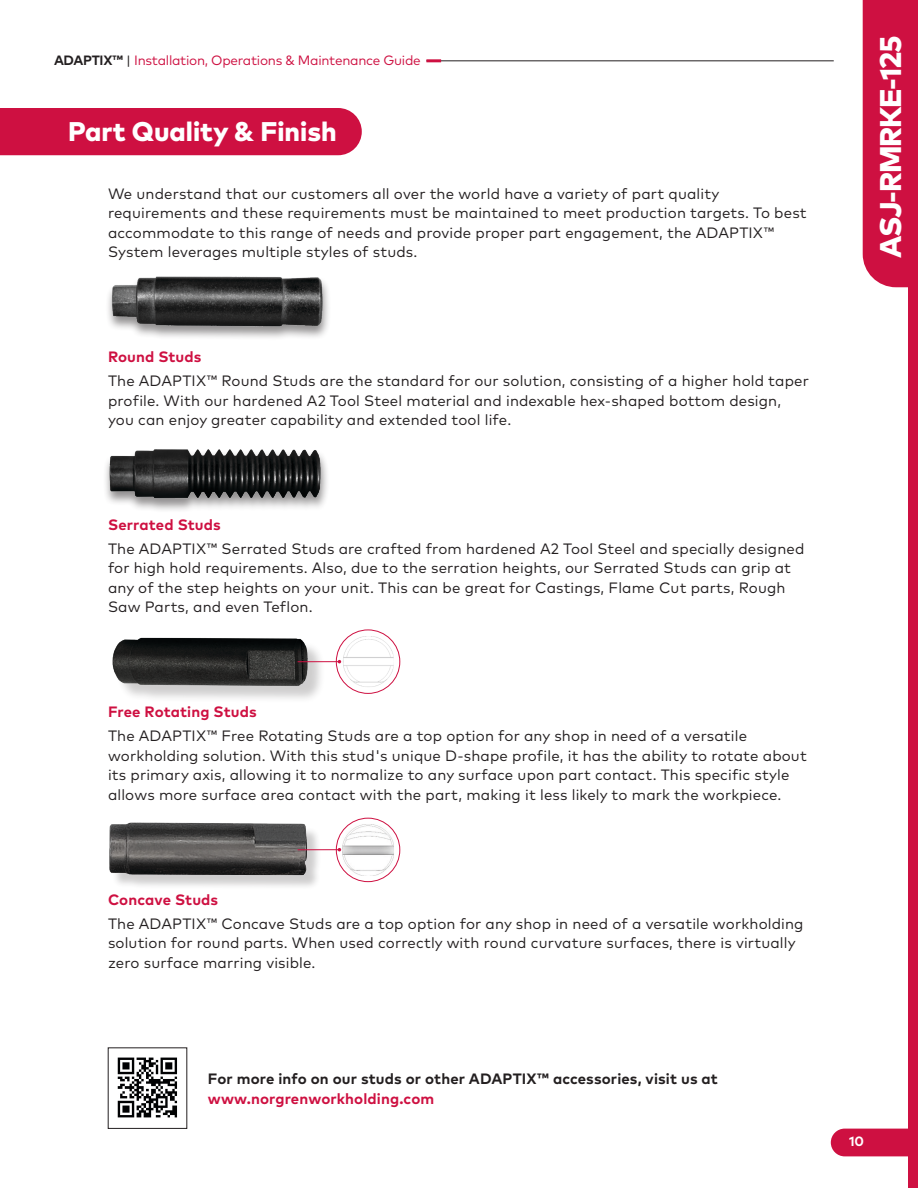
<style>
.page{position:relative;width:918px;height:1188px;background:#fff}
.page>*{position:absolute;margin:0;border:0;box-sizing:border-box;transform-origin:0 0}
.t1{font:800 30px "Mark Pro";letter-spacing:-.04em;color:#fff}
.t2{font:800 27px "Mark Pro";color:#fff}
.t3{font:15px/19.5px "Mark Pro";letter-spacing:.01em;color:#231f20}
.t4{font:700 15px "Mark Pro";letter-spacing:.01em;color:#ce1041}
.t5{font:700 15px "Mark Pro";letter-spacing:.01em;color:#231f20}
.t6{font:13.5px "Mark Pro";letter-spacing:-.02em;color:#ce1041}
.t7{font:700 13.5px "Mark Pro";color:#fff}
.s1{font-weight:700;color:#231f20}
.s2{color:#231f20}
</style>
<div class="page">
<hr style="left:426px;top:60px;width:408px;height:1px;background:#231f20">
<hr style="left:426px;top:59px;width:15px;height:3px;background:#ce1041">
<div style="left:863px;top:0;width:45px;height:287px;background:#ce1041"></div>
<div style="left:908px;top:0;width:10px;height:1188px;background:#ce1041"></div>
<div style="left:112px;top:825px;width:210px;height:66px;background:#231f20;opacity:.22"></div>
<img style="left:109px;top:822px;width:203px;height:62px">
<div style="left:105px;top:276px;width:227px;height:65px;background:#231f20;opacity:.5"></div>
<img style="left:105px;top:276px;width:227px;height:57px">
<div style="left:102px;top:448px;width:228px;height:65px;background:#231f20;opacity:.5"></div>
<img style="left:102px;top:448px;width:228px;height:55px">
<div style="left:0;top:108px;width:362px;height:47px;background:#ce1041"></div>
<img style="left:112px;top:637px;width:231px;height:61px">
<svg style="left:336px;top:630px;width:64px;height:63px"></svg>
<img style="left:343px;top:636px;width:51px;height:51px">
<div style="left:336px;top:630px;width:64px;height:64px;border:1px solid #ce1041;border-radius:50%"></div>
<svg style="left:336px;top:818px;width:64px;height:64px"></svg>
<img style="left:342px;top:824px;width:52px;height:52px">
<div style="left:336px;top:818px;width:64px;height:64px;border:1px solid #ce1041;border-radius:50%"></div>
<hr style="left:298px;top:661px;width:41px;height:1px;background:#ce1041">
<hr style="left:298px;top:849px;width:41px;height:1px;background:#ce1041">
<img style="left:117px;top:1057px;width:60px;height:61px">
<div style="left:831px;top:1129px;width:77px;height:27px;background:#ce1041"></div>
<p class="t6" style="left:54px;top:50px;width:368px"><span class="s1">ADAPTIX™</span> <span class="s2">|</span> Installation, Operations &amp; Maintenance Guide</p>
<p class="t2" style="left:68px;top:111px;width:270px">Part Quality &amp; Finish</p>
<p class="t3" style="left:108px;top:183px;width:700px">We understand that our customers all over the world have a variety of part quality requirements and these requirements must be maintained to meet production targets. To best accommodate to this range of needs and provide proper part engagement, the ADAPTIX™ System leverages multiple styles of studs.</p>
<p class="t4" style="left:108px;top:346px;width:95px">Round Studs</p>
<p class="t3" style="left:108px;top:370px;width:702px">The ADAPTIX™ Round Studs are the standard for our solution, consisting of a higher hold taper profile. With our hardened A2 Tool Steel material and indexable hex-shaped bottom design, you can enjoy greater capability and extended tool life.</p>
<p class="t4" style="left:108px;top:513px;width:114px">Serrated Studs</p>
<p class="t3" style="left:108px;top:538px;width:698px">The ADAPTIX™ Serrated Studs are crafted from hardened A2 Tool Steel and specially designed for high hold requirements. Also, due to the serration heights, our Serrated Studs can grip at any of the step heights on your unit. This can be great for Castings, Flame Cut parts, Rough Saw Parts, and even Teflon.</p>
<p class="t4" style="left:108px;top:701px;width:150px">Free Rotating Studs</p>
<p class="t3" style="left:108px;top:725px;width:700px">The ADAPTIX™ Free Rotating Studs are a top option for any shop in need of a versatile workholding solution. With this stud's unique D-shape profile, it has the ability to rotate about its primary axis, allowing it to normalize to any surface upon part contact. This specific style allows more surface area contact with the part, making it less likely to mark the workpiece.</p>
<p class="t4" style="left:108px;top:888px;width:112px">Concave Studs</p>
<p class="t3" style="left:108px;top:913px;width:697px">The ADAPTIX™ Concave Studs are a top option for any shop in need of a versatile workholding solution for round parts. When used correctly with round curvature surfaces, there is virtually zero surface marring visible.</p>
<h1 class="t1" style="left:868px;top:258px;width:223px;rotate:-90deg">ASJ-RMRKE-125</h1>
<p class="t5" style="left:208px;top:1068px;width:512px">For more info on our studs or other ADAPTIX™ accessories, visit us at</p>
<p class="t4" style="left:208px;top:1087px;width:228px">www.norgrenworkholding.com</p>
<p class="t7" style="left:849px;top:1131px;width:16px">10</p>
</div>
